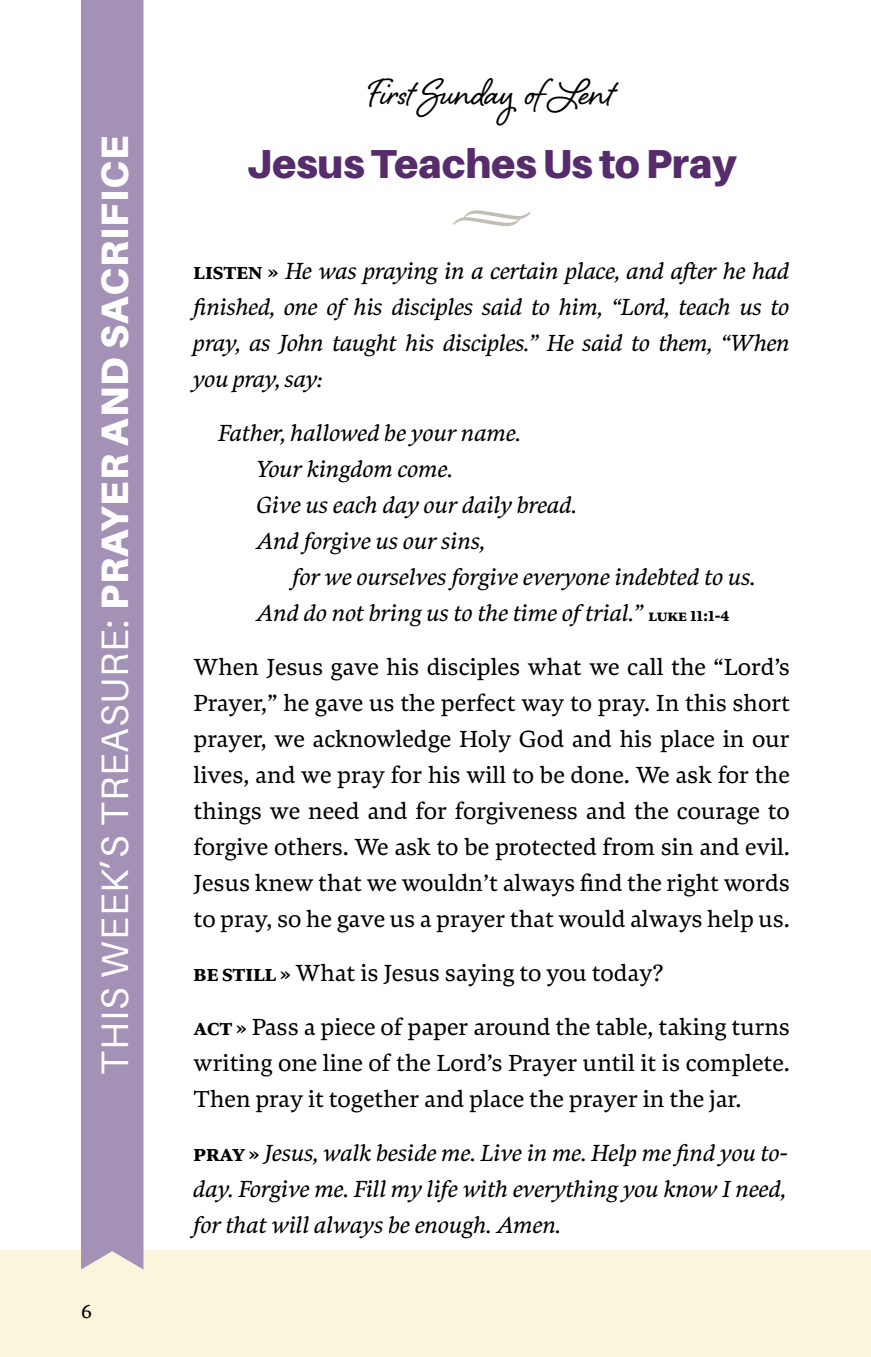
<style>
.page{position:relative;width:871px;height:1357px;background:#fff}
.page>*{position:absolute;margin:0;border:0;box-sizing:border-box;transform-origin:0 0}
.t1{font:47.25px "Shelby";color:#000}
.t2{font:900 40.5px "Aileron";letter-spacing:-.005em;color:#562c6d}
.t3{font:38.25px "Aileron";letter-spacing:.03em;color:#fff}
.t4{font:24.3px/36px "Bennet Text Two";color:#000;text-align:justify}
.t5{font:italic 24.3px/36px "Bennet Text Two";color:#000;text-align:justify}
.t6{font:20.25px "Bennet Text Two";color:#000}
.s1{font-weight:900}
.s2{font-family:"Bennet Text Four";font-weight:700;font-style:normal;font-size:18px}
.s3{font-family:"Bennet Text Four";font-weight:700;font-style:normal;font-size:15.75px}
.s4{font-family:"Bennet Text Four";font-weight:700;font-size:18px}
</style>
<div class="page">
<div style="left:0;top:1250px;width:871px;height:107px;background:#faf5db"></div>
<div style="left:81px;top:0;width:62px;height:1269px;background:#a391b6"></div>
<svg style="left:453px;top:210px;width:77px;height:16px"></svg>
<h3 class="t3" style="left:94px;top:1075px;width:941px;rotate:-90deg">THIS WEEK’S TREASURE: <span class="s1">PRAYER AND SACRIFICE</span></h3>
<p class="t6" style="left:81px;top:1298px;width:12px">6</p>
<h1 class="t1" style="left:368px;top:60px;width:246px">First Sunday ofLent</h1>
<h2 class="t2" style="left:247px;top:140px;width:492px">Jesus Teaches Us to Pray</h2>
<p class="t5" style="left:194px;top:253px;width:598px"><span class="s2">LISTEN »</span> He was praying in a certain place, and after he had finished, one of his disciples said to him, “Lord, teach us to pray, as John taught his disciples.” He said to them, “When you pray, say:</p>
<p class="t5" style="left:257px;top:415px;width:322px;text-align:left;text-indent:-38px">Father, hallowed be your name.<br>Your kingdom come.<br>Give us each day our daily bread.<br>And forgive us our sins,</p>
<p class="t5" style="left:257px;top:559px;width:501px;text-indent:36px">for we ourselves forgive everyone indebted to us.<br>And do not bring us to the time of trial.” <span class="s3">Luke 11:1-4</span></p>
<p class="t4" style="left:194px;top:649px;width:598px">When Jesus gave his disciples what we call the “Lord’s Prayer,” he gave us the perfect way to pray. In this short prayer, we acknowledge Holy God and his place in our lives, and we pray for his will to be done. We ask for the things we need and for forgiveness and the courage to forgive others. We ask to be protected from sin and evil.<br>Jesus knew that we wouldn’t always find the right words to pray, so he gave us a prayer that would always help us.</p>
<p class="t4" style="left:194px;top:955px;width:472px"><span class="s4">BE STILL »</span> What is Jesus saying to you today?</p>
<p class="t4" style="left:194px;top:1009px;width:598px"><span class="s4">ACT »</span> Pass a piece of paper around the table, taking turns writing one line of the Lord’s Prayer until it is complete.<br>Then pray it together and place the prayer in the jar.</p>
<p class="t5" style="left:194px;top:1135px;width:596px"><span class="s2">PRAY »</span> Jesus, walk beside me. Live in me. Help me find you to&shy;day. Forgive me. Fill my life with everything you know I need, for that will always be enough. Amen.</p>
</div>
